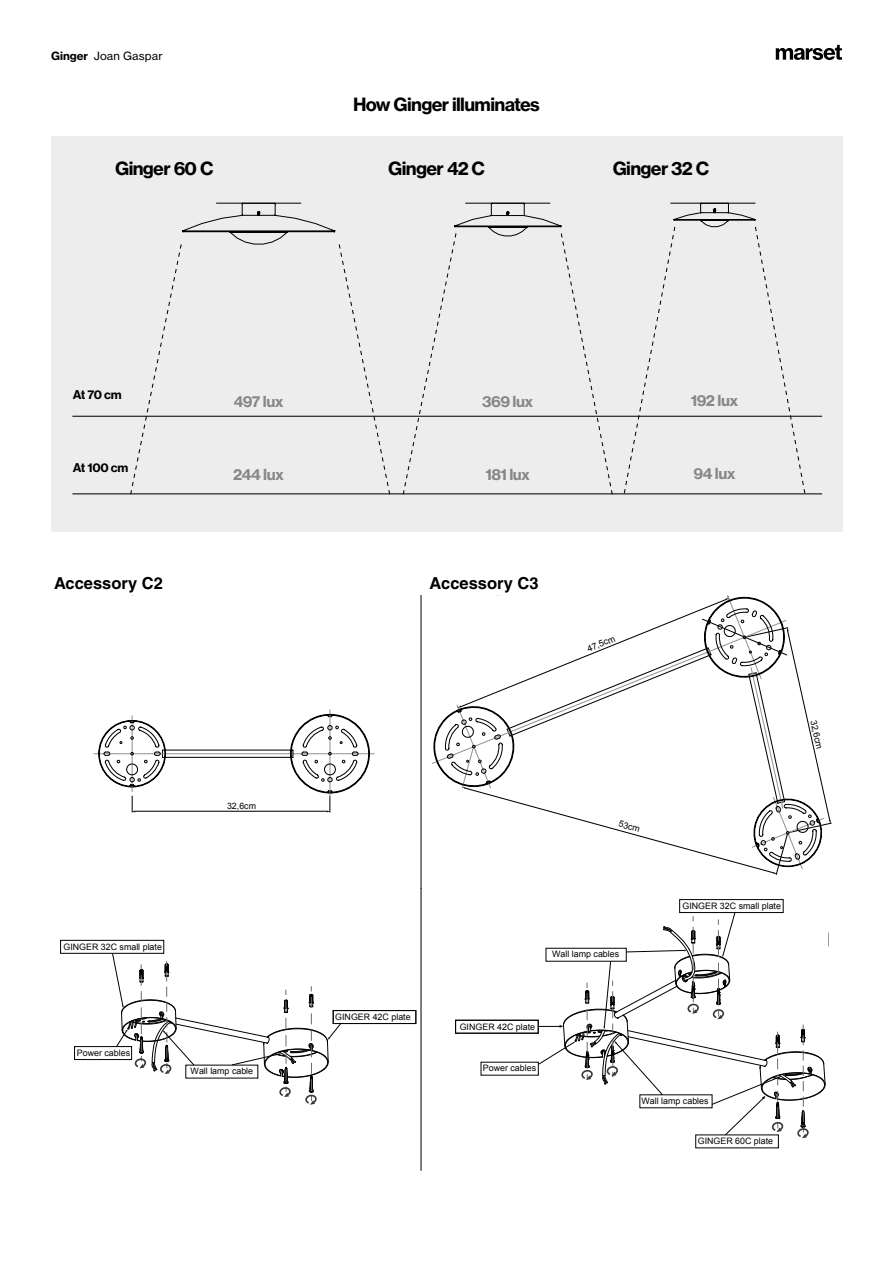
<style>
.page{position:relative;width:893px;height:1263px;background:#fff}
.page>*{position:absolute;margin:0;border:0;box-sizing:border-box;transform-origin:0 0}
.t1{font:18px "N Haas Grotesk TX Pro 75 Bd";letter-spacing:-.035em;color:#000}
.t2{font:17.55px "N Haas Grotesk TX Pro 75 Bd";letter-spacing:-.04em;color:#010203}
.t3{font:700 16.5px "Helvetica LT Std";color:#000}
.t4{font:15px "N Haas Grotesk TX Pro 75 Bd";letter-spacing:-.035em;color:#878787}
.t5{font:12px "N Haas Grotesk TX Pro 75 Bd";letter-spacing:-.03em;color:#000}
.t6{font:11.25px "N Haas Grotesk TX Pro 55 Rg";letter-spacing:.02em;color:#000}
.t7{font:9.75px "Arial";color:#010203}
.t8{font:9px "Arial";color:#010203}
.t9{font:8.85px "Arial";color:#010203}
.s1{font-family:"N Haas Grotesk TX Pro 75 Bd"}
</style>
<div class="page">
<hr style="left:420px;top:595px;width:1px;height:293px;background:#010203">
<hr style="left:94px;top:753px;width:38px;height:1px;background:#979392">
<hr style="left:330px;top:753px;width:44px;height:1px;background:#979392">
<hr style="left:329px;top:709px;width:1px;height:45px;background:#979392">
<svg style="left:98px;top:713px;width:272px;height:99px"></svg>
<svg style="left:432px;top:595px;width:395px;height:277px"></svg>
<svg style="left:112px;top:953px;width:230px;height:152px"></svg>
<div style="left:74px;top:1046px;width:58px;height:14px;border:1px solid #010203"></div>
<div style="left:60px;top:940px;width:104px;height:13px;border:1px solid #010203"></div>
<div style="left:333px;top:1010px;width:83px;height:14px;border:1px solid #010203"></div>
<div style="left:679px;top:899px;width:104px;height:14px;border:1px solid #010203"></div>
<div style="left:455px;top:1020px;width:83px;height:13px;border:1px solid #010203"></div>
<hr style="left:420px;top:888px;width:2px;height:283px;background:#000">
<svg style="left:538px;top:912px;width:288px;height:226px"></svg>
<div style="left:51px;top:136px;width:792px;height:395px;background:#ededed"></div>
<svg style="left:776px;top:45px;width:66px;height:15px"></svg>
<hr style="left:72px;top:416px;width:750px;height:1px;background:#000">
<hr style="left:72px;top:493px;width:750px;height:1px;background:#000">
<svg style="left:129px;top:203px;width:262px;height:292px"></svg>
<svg style="left:402px;top:203px;width:211px;height:292px"></svg>
<svg style="left:623px;top:203px;width:183px;height:291px"></svg>
<hr style="left:216px;top:203px;width:85px;height:1px;background:#000">
<hr style="left:465px;top:203px;width:85px;height:1px;background:#000">
<hr style="left:670px;top:203px;width:85px;height:1px;background:#000">
<p class="t6" style="left:51px;top:49px;width:113px"><span class="s1">Ginger</span> Joan Gaspar</p>
<h1 class="t1" style="left:353px;top:93px;width:188px">How Ginger illuminates</h1>
<h1 class="t1" style="left:115px;top:157px;width:100px">Ginger 60 C</h1>
<h1 class="t1" style="left:388px;top:157px;width:98px">Ginger 42 C</h1>
<h1 class="t1" style="left:613px;top:157px;width:98px">Ginger 32 C</h1>
<h3 class="t5" style="left:73px;top:387px;width:50px">At 70 cm</h3>
<h3 class="t5" style="left:73px;top:460px;width:57px">At 100 cm</h3>
<h3 class="t4" style="left:233px;top:392px;width:52px">497 lux</h3>
<h3 class="t4" style="left:482px;top:392px;width:53px">369 lux</h3>
<h3 class="t4" style="left:691px;top:391px;width:49px">192 lux</h3>
<h3 class="t4" style="left:233px;top:465px;width:52px">244 lux</h3>
<h3 class="t4" style="left:485px;top:465px;width:46px">181 lux</h3>
<h3 class="t4" style="left:693px;top:464px;width:44px">94 lux</h3>
<h3 class="t3" style="left:54px;top:573px;width:110px">Accessory C2</h3>
<h3 class="t3" style="left:430px;top:573px;width:110px">Accessory C3</h3>
<h2 class="t2" style="left:65px;top:574px;width:103px">Accesory C2</h2>
<h2 class="t2" style="left:430px;top:574px;width:103px">Accesory C3</h2>
<p class="t8" style="left:585px;top:643px;width:31px;rotate:-22deg">47,5cm</p>
<p class="t9" style="left:227px;top:800px;width:30px">32,6cm</p>
<p class="t9" style="left:63px;top:941px;width:100px">GINGER 32C small plate</p>
<p class="t9" style="left:77px;top:1047px;width:55px">Power cables</p>
<p class="t9" style="left:191px;top:1065px;width:64px">Wall lamp cable</p>
<p class="t9" style="left:335px;top:1011px;width:77px">GINGER 42C plate</p>
<p class="t8" style="left:620px;top:818px;width:23px;rotate:15deg">53cm</p>
<p class="t9" style="left:552px;top:948px;width:68px">Wall lamp cables</p>
<p class="t7" style="left:713px;top:897px;width:49px">Cables red</p>
<p class="t9" style="left:682px;top:900px;width:100px">GINGER 32C small plate</p>
<p class="t9" style="left:460px;top:1021px;width:77px">GINGER 42C plate</p>
<p class="t9" style="left:483px;top:1062px;width:55px">Power cables</p>
<p class="t9" style="left:642px;top:1095px;width:68px">Wall lamp cables</p>
<p class="t9" style="left:698px;top:1135px;width:77px">GINGER 60C plate</p>
<p class="t8" style="left:819px;top:719px;width:31px;rotate:77deg">32,6cm</p>
</div>
